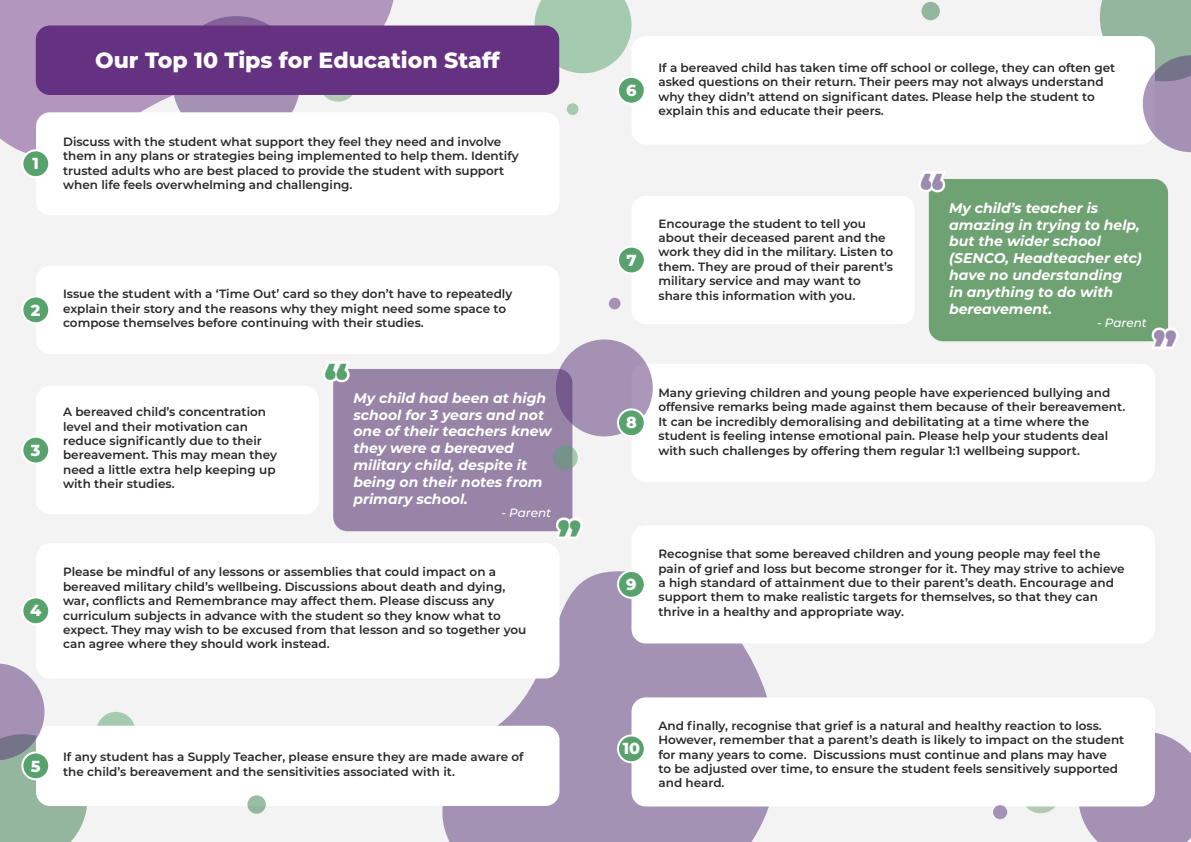
<style>
.page{position:relative;width:1191px;height:842px;background:#f0f0f0}
.page>*{position:absolute;margin:0;border:0;box-sizing:border-box;transform-origin:0 0}
.t1{font:900 39.3px "Montserrat";color:#57a26d}
.t2{font:900 39.3px "Montserrat";color:#9e8ab1}
.t3{font:800 22px "Montserrat";color:#fff}
.t4{font:800 16px "Montserrat";color:#fff}
.t5{font:italic 700 14px/16.8px "Montserrat";color:#fff}
.t6{font:600 12px/14.4px "Montserrat";color:#272a28}
.t7{font:italic 500 12px "Montserrat";color:#fff}
</style>
<div class="page">
<div style="left:36px;top:266px;width:523px;height:88px;background:#fff;border-radius:14px"></div>
<div style="left:36px;top:386px;width:283px;height:128px;background:#fff;border-radius:14px"></div>
<div style="left:631px;top:364px;width:524px;height:118px;background:#fff;border-radius:14px"></div>
<svg style="left:534px;top:0;width:97px;height:73px;background:#accdb6"></svg>
<div style="left:96px;top:712px;width:39px;height:39px;background:linear-gradient(to right,#aacdb5,#a3c9ae);border-radius:50%"></div>
<svg style="left:442px;top:571px;width:327px;height:271px;background:#af9fbd"></svg>
<svg style="left:0;top:0;width:476px;height:175px;fill:#b296be"></svg>
<div style="left:36px;top:543px;width:523px;height:135px;background:#fff;border-radius:14px"></div>
<svg style="left:172px;top:16px;width:128px;height:129px;background:#9d88af"></svg>
<div style="left:36px;top:112px;width:523px;height:103px;background:#fff;border-radius:14px"></div>
<svg style="left:318px;top:63px;width:39px;height:39px"></svg>
<div style="left:567px;top:103px;width:11px;height:12px;background:#a4cab0;border-radius:50%"></div>
<div style="left:36px;top:726px;width:523px;height:80px;background:#fff;border-radius:14px"></div>
<svg style="left:247px;top:795px;width:19px;height:19px"></svg>
<svg style="left:0;top:663px;width:87px;height:179px"></svg>
<div style="left:22px;top:150px;width:27px;height:27px;background:#57a26d;border-radius:50%"></div>
<div style="left:21px;top:149px;width:29px;height:29px;border:2px solid #fff;border-radius:50%"></div>
<div style="left:22px;top:296px;width:27px;height:27px;background:#57a26d;border-radius:50%"></div>
<div style="left:21px;top:295px;width:29px;height:29px;border:2px solid #fff;border-radius:50%"></div>
<div style="left:22px;top:437px;width:27px;height:26px;background:#57a26d;border-radius:50%"></div>
<div style="left:21px;top:436px;width:29px;height:28px;border:2px solid #fff;border-radius:50%"></div>
<div style="left:22px;top:597px;width:27px;height:27px;background:#57a26d;border-radius:50%"></div>
<div style="left:21px;top:596px;width:29px;height:29px;border:2px solid #fff;border-radius:50%"></div>
<div style="left:22px;top:752px;width:27px;height:27px;background:#57a26d;border-radius:50%"></div>
<div style="left:21px;top:751px;width:29px;height:29px;border:2px solid #fff;border-radius:50%"></div>
<div style="left:36px;top:26px;width:523px;height:69px;background:#653281;border-radius:14px"></div>
<div style="left:333px;top:369px;width:239px;height:162px;background:#9784a7;border-radius:14px"></div>
<svg style="left:556px;top:339px;width:97px;height:97px;background:#a18db1"></svg>
<svg style="left:1079px;top:732px;width:112px;height:110px;background:#ab99b9"></svg>
<svg style="left:1021px;top:774px;width:39px;height:39px"></svg>
<div style="left:609px;top:298px;width:11px;height:11px;background:#a491b4;border-radius:50%"></div>
<svg style="left:921px;top:2px;width:19px;height:18px"></svg>
<div style="left:631px;top:36px;width:524px;height:109px;background:#fff;border-radius:14px"></div>
<div style="left:631px;top:525px;width:524px;height:118px;background:#fff;border-radius:14px"></div>
<svg style="left:1100px;top:0;width:91px;height:152px"></svg>
<div style="left:631px;top:697px;width:524px;height:109px;background:#fff;border-radius:14px"></div>
<div style="left:631px;top:196px;width:283px;height:128px;background:#fff;border-radius:14px"></div>
<div style="left:993px;top:805px;width:14px;height:14px;background:#a491b4;border-radius:50%"></div>
<div style="left:618px;top:77px;width:27px;height:27px;background:#57a26d;border-radius:50%"></div>
<div style="left:617px;top:76px;width:29px;height:29px;border:2px solid #fff;border-radius:50%"></div>
<div style="left:618px;top:409px;width:27px;height:27px;background:#57a26d;border-radius:50%"></div>
<div style="left:617px;top:408px;width:29px;height:29px;border:2px solid #fff;border-radius:50%"></div>
<div style="left:618px;top:571px;width:27px;height:27px;background:#57a26d;border-radius:50%"></div>
<div style="left:617px;top:570px;width:29px;height:29px;border:2px solid #fff;border-radius:50%"></div>
<div style="left:618px;top:735px;width:27px;height:27px;background:#57a26d;border-radius:50%"></div>
<div style="left:617px;top:734px;width:29px;height:29px;border:2px solid #fff;border-radius:50%"></div>
<div style="left:618px;top:247px;width:27px;height:26px;background:#57a26d;border-radius:50%"></div>
<div style="left:617px;top:246px;width:29px;height:28px;border:2px solid #fff;border-radius:50%"></div>
<svg style="left:553px;top:445px;width:25px;height:25px"></svg>
<svg style="left:323px;top:361px;width:27px;height:23px"></svg>
<svg style="left:554px;top:516px;width:29px;height:23px"></svg>
<div style="left:929px;top:179px;width:239px;height:162px;background:#6fa272;border-radius:14px"></div>
<svg style="left:918px;top:171px;width:28px;height:23px"></svg>
<svg style="left:1149px;top:326px;width:30px;height:23px"></svg>
<h2 class="t3" style="left:95px;top:44px;width:406px">Our Top 10 Tips for Education Staff</h2>
<h3 class="t4" style="left:33px;top:152px;width:8px">1</h3>
<p class="t6" style="left:63px;top:134px;width:457px">Discuss with the student what support they feel they need and involve them in any plans or strategies being implemented to help them. Identify trusted adults who are best placed to provide the student with support when life feels overwhelming and challenging.</p>
<h3 class="t4" style="left:31px;top:298px;width:11px">2</h3>
<h3 class="t4" style="left:31px;top:438px;width:11px">3</h3>
<h3 class="t4" style="left:30px;top:599px;width:13px">4</h3>
<p class="t6" style="left:63px;top:286px;width:451px">Issue the student with a ‘Time Out’ card so they don’t have to repeatedly explain their story and the reasons why they might need some space to compose themselves before continuing with their studies.</p>
<p class="t6" style="left:63px;top:404px;width:216px">A bereaved child’s concentration level and their motivation can reduce significantly due to their bereavement. This may mean they need a little extra help keeping up with their studies.</p>
<h1 class="t1" style="left:324px;top:349px;width:25px">“</h1>
<p class="t5" style="left:353px;top:389px;width:200px">My child had been at high school for 3 years and not one of their teachers knew they were a bereaved military child, despite it being on their notes from primary school.</p>
<p class="t7" style="left:501px;top:504px;width:51px">- Parent</p>
<h1 class="t1" style="left:558px;top:506px;width:25px">”</h1>
<p class="t6" style="left:63px;top:564px;width:465px">Please be mindful of any lessons or assemblies that could impact on a bereaved military child’s wellbeing. Discussions about death and dying, war, conflicts and Remembrance may affect them. Please discuss any curriculum subjects in advance with the student so they know what to expect. They may wish to be excused from that lesson and so together you can agree where they should work instead.</p>
<h3 class="t4" style="left:31px;top:754px;width:11px">5</h3>
<p class="t6" style="left:63px;top:749px;width:462px">If any student has a Supply Teacher, please ensure they are made aware of the child’s bereavement and the sensitivities associated with it.</p>
<h3 class="t4" style="left:626px;top:79px;width:12px">6</h3>
<p class="t6" style="left:658px;top:60px;width:458px">If a bereaved child has taken time off school or college, they can often get asked questions on their return. Their peers may not always understand why they didn’t attend on significant dates. Please help the student to explain this and educate their peers.</p>
<h3 class="t4" style="left:626px;top:248px;width:12px">7</h3>
<h3 class="t4" style="left:626px;top:411px;width:12px">8</h3>
<p class="t6" style="left:658px;top:215px;width:236px">Encourage the student to tell you about their deceased parent and the work they did in the military. Listen to them. They are proud of their parent’s military service and may want to share this information with you.</p>
<h1 class="t2" style="left:920px;top:159px;width:25px">“</h1>
<p class="t5" style="left:949px;top:199px;width:194px">My child’s teacher is amazing in trying to help, but the wider school (SENCO, Headteacher etc) have no understanding<br>in anything to do with bereavement.</p>
<p class="t7" style="left:1097px;top:314px;width:51px">- Parent</p>
<h1 class="t2" style="left:1153px;top:316px;width:25px">”</h1>
<p class="t6" style="left:658px;top:385px;width:468px">Many grieving children and young people have experienced bullying and offensive remarks being made against them because of their bereavement.<br>It can be incredibly demoralising and debilitating at a time where the student is feeling intense emotional pain. Please help your students deal with such challenges by offering them regular 1:1 wellbeing support.</p>
<h3 class="t4" style="left:626px;top:573px;width:12px">9</h3>
<p class="t6" style="left:658px;top:546px;width:467px">Recognise that some bereaved children and young people may feel the pain of grief and loss but become stronger for it. They may strive to achieve a high standard of attainment due to their parent’s death. Encourage and support them to make realistic targets for themselves, so that they can thrive in a healthy and appropriate way.</p>
<h3 class="t4" style="left:622px;top:737px;width:19px">10</h3>
<p class="t6" style="left:658px;top:718px;width:467px">And finally, recognise that grief is a natural and healthy reaction to loss.<br>However, remember that a parent’s death is likely to impact on the student for many years to come. Discussions must continue and plans may have<br>to be adjusted over time, to ensure the student feels sensitively supported and heard.</p>
</div>
